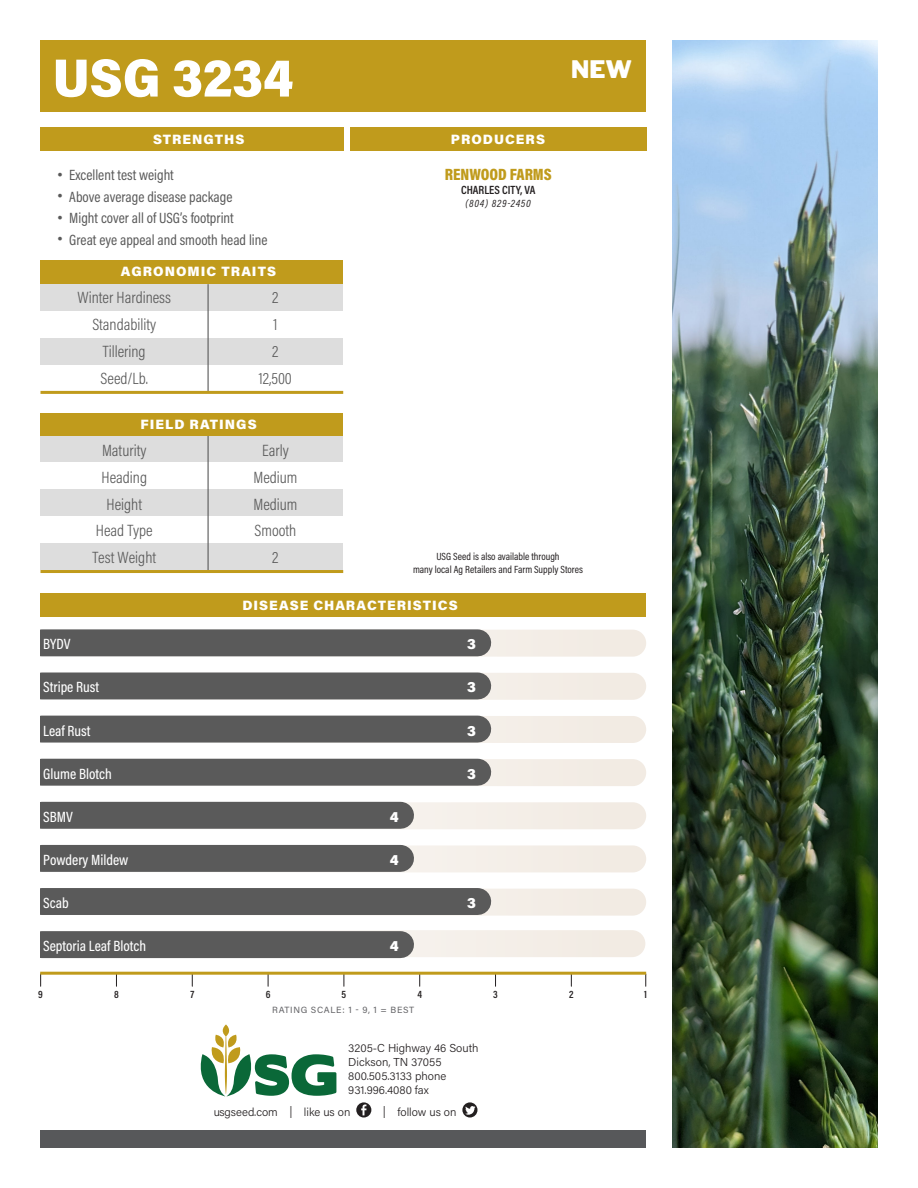
<style>
.page{position:relative;width:918px;height:1188px;background:#fff}
.page>*{position:absolute;margin:0;border:0;box-sizing:border-box;transform-origin:0 0}
.t1{font:900 53.85px "Acumin Pro Semi Condensed";color:#fff}
.t2{font:900 24px "Libre Franklin";color:#fff}
.t3{font:300 16.5px "Acumin Pro Condensed";color:#595959}
.Producer_Name{font:900 16.5px "Acumin Pro Cond";color:#c09b1c}
.t4{font:15px "Acumin Pro Condensed";color:#595959}
.t5{font:500 15px "Acumin Pro Condensed";color:#fff}
.t6{font:900 15px "Acumin Pro";color:#fff}
.t7{font:900 13.5px "Acumin Pro";letter-spacing:.075em;color:#fff}
.Producer{font:600 12px "Acumin Pro Cond";color:#231f20}
.t8{font:300 11.55px/13.8px "Acumin Pro";color:#231f20}
.t9{font:10.5px/12.6px "Acumin Pro Cond";color:#231f20;text-align:center}
.Producer-2{font:italic 10.5px "Acumin Pro Cond";letter-spacing:.075em;color:#231f20}
.t10{font:600 10.5px "Acumin Pro Cond";color:#231f20}
.t11{font:9px "Acumin Pro";letter-spacing:.075em;color:#636366}
.s1{font-family:"Arial"}
</style>
<div class="page">
<svg style="left:40px;top:630px;width:606px;height:27px"></svg>
<svg style="left:40px;top:759px;width:606px;height:27px"></svg>
<svg style="left:40px;top:673px;width:606px;height:27px"></svg>
<svg style="left:40px;top:802px;width:606px;height:27px"></svg>
<svg style="left:40px;top:716px;width:606px;height:27px"></svg>
<svg style="left:40px;top:845px;width:606px;height:27px"></svg>
<svg style="left:201px;top:1024px;width:135px;height:72px"></svg>
<svg style="left:356px;top:1102px;width:15px;height:16px"></svg>
<svg style="left:462px;top:1102px;width:15px;height:16px"></svg>
<div style="left:40px;top:593px;width:606px;height:24px;background:#c09b1c"></div>
<div style="left:40px;top:260px;width:303px;height:24px;background:#c09b1c"></div>
<div style="left:40px;top:413px;width:303px;height:23px;background:#c09b1c"></div>
<div style="left:40px;top:127px;width:304px;height:24px;background:#c09b1c"></div>
<svg style="left:645px;top:974px;width:1px;height:12px"></svg>
<svg style="left:40px;top:974px;width:1px;height:12px"></svg>
<hr style="left:42px;top:972px;width:603px;height:3px;background:#c09b1c">
<div style="left:350px;top:127px;width:296px;height:24px;background:#c09b1c"></div>
<div style="left:40px;top:40px;width:606px;height:72px;background:#c09b1c"></div>
<div style="left:40px;top:1130px;width:606px;height:18px;background:#57585a"></div>
<svg style="left:40px;top:889px;width:606px;height:27px"></svg>
<img style="left:673px;top:40px;width:205px;height:1107px">
<svg style="left:40px;top:930px;width:605px;height:27px"></svg>
<div style="left:42px;top:629px;width:436px;height:27px;background:#5a5a5a"></div>
<div style="left:42px;top:673px;width:436px;height:26px;background:#5a5a5a"></div>
<div style="left:42px;top:716px;width:436px;height:27px;background:#5a5a5a"></div>
<div style="left:42px;top:759px;width:436px;height:27px;background:#5a5a5a"></div>
<div style="left:42px;top:802px;width:359px;height:27px;background:#5a5a5a"></div>
<div style="left:42px;top:845px;width:359px;height:27px;background:#5a5a5a"></div>
<div style="left:42px;top:888px;width:436px;height:27px;background:#5a5a5a"></div>
<div style="left:42px;top:931px;width:359px;height:27px;background:#5a5a5a"></div>
<div style="left:40px;top:437px;width:303px;height:25px;background:#ddd"></div>
<div style="left:40px;top:489px;width:303px;height:27px;background:#ddd"></div>
<div style="left:40px;top:543px;width:303px;height:27px;background:#ddd"></div>
<hr style="left:208px;top:437px;width:1px;height:133px;background:#595959">
<div style="left:40px;top:284px;width:303px;height:27px;background:#ddd"></div>
<div style="left:40px;top:338px;width:303px;height:27px;background:#ddd"></div>
<hr style="left:208px;top:284px;width:1px;height:108px;background:#595959">
<hr style="left:40px;top:391px;width:303px;height:3px;background:#c09b1c">
<hr style="left:40px;top:570px;width:303px;height:3px;background:#c09b1c">
<p class="t1" style="left:53px;top:40px;width:242px">USG 3234</p>
<p class="t7" style="left:153px;top:129px;width:93px">STRENGTHS</p>
<p class="t4" style="left:57px;top:165px;width:118px"><span class="s1">•</span> Excellent test weight</p>
<p class="t4" style="left:57px;top:187px;width:177px"><span class="s1">•</span> Above average disease package</p>
<p class="t4" style="left:57px;top:208px;width:178px"><span class="s1">•</span> Might cover all of USG’s footprint</p>
<p class="t4" style="left:57px;top:230px;width:212px"><span class="s1">•</span> Great eye appeal and smooth head line</p>
<p class="t7" style="left:121px;top:262px;width:157px">AGRONOMIC TRAITS</p>
<p class="t3" style="left:77px;top:287px;width:95px">Winter Hardiness</p>
<p class="t3" style="left:272px;top:287px;width:8px">2</p>
<p class="t3" style="left:92px;top:314px;width:65px">Standability</p>
<p class="t3" style="left:273px;top:314px;width:6px">1</p>
<p class="t3" style="left:103px;top:341px;width:44px">Tillering</p>
<p class="t3" style="left:272px;top:341px;width:8px">2</p>
<p class="t3" style="left:101px;top:368px;width:49px">Seed/Lb.</p>
<p class="t3" style="left:259px;top:368px;width:35px">12,500</p>
<p class="t7" style="left:141px;top:415px;width:118px">FIELD RATINGS</p>
<p class="t3" style="left:102px;top:439px;width:46px">Maturity</p>
<p class="t3" style="left:262px;top:439px;width:28px">Early</p>
<p class="t3" style="left:102px;top:466px;width:47px">Heading</p>
<p class="t3" style="left:253px;top:466px;width:46px">Medium</p>
<p class="t3" style="left:107px;top:493px;width:37px">Height</p>
<p class="t3" style="left:253px;top:493px;width:46px">Medium</p>
<p class="t3" style="left:96px;top:520px;width:58px">Head Type</p>
<p class="t3" style="left:255px;top:520px;width:43px">Smooth</p>
<p class="t3" style="left:92px;top:547px;width:65px">Test Weight</p>
<p class="t3" style="left:272px;top:547px;width:8px">2</p>
<p class="t2" style="left:571px;top:54px;width:62px">NEW</p>
<p class="t7" style="left:451px;top:129px;width:96px">PRODUCERS</p>
<p class="Producer_Name" style="left:445px;top:163px;width:108px">RENWOOD FARMS</p>
<p class="Producer" style="left:461px;top:182px;width:76px">CHARLES CITY, VA</p>
<p class="Producer-2" style="left:466px;top:196px;width:67px">(804) 829-2450</p>
<p class="t9" style="left:413px;top:550px;width:172px">USG Seed is also available through<br>many local Ag Retailers and Farm Supply Stores</p>
<p class="t7" style="left:242px;top:595px;width:217px">DISEASE CHARACTERISTICS</p>
<p class="t5" style="left:43px;top:634px;width:29px">BYDV</p>
<p class="t6" style="left:467px;top:634px;width:10px">3</p>
<p class="t5" style="left:43px;top:678px;width:58px">Stripe Rust</p>
<p class="t6" style="left:467px;top:677px;width:10px">3</p>
<p class="t5" style="left:43px;top:721px;width:49px">Leaf Rust</p>
<p class="t6" style="left:467px;top:720px;width:10px">3</p>
<p class="t5" style="left:43px;top:764px;width:70px">Glume Blotch</p>
<p class="t6" style="left:467px;top:763px;width:10px">3</p>
<p class="t5" style="left:43px;top:807px;width:31px">SBMV</p>
<p class="t6" style="left:390px;top:806px;width:10px">4</p>
<p class="t5" style="left:43px;top:850px;width:87px">Powdery Mildew</p>
<p class="t6" style="left:390px;top:849px;width:10px">4</p>
<p class="t5" style="left:43px;top:893px;width:27px">Scab</p>
<p class="t6" style="left:467px;top:892px;width:10px">3</p>
<p class="t5" style="left:43px;top:936px;width:104px">Septoria Leaf Blotch</p>
<p class="t6" style="left:390px;top:935px;width:10px">4</p>
<p class="t10" style="left:38px;top:988px;width:6px">9</p>
<p class="t10" style="left:114px;top:988px;width:6px">8</p>
<p class="t10" style="left:190px;top:988px;width:5px">7</p>
<p class="t10" style="left:266px;top:988px;width:6px">6</p>
<p class="t10" style="left:342px;top:988px;width:6px">5</p>
<p class="t10" style="left:417px;top:988px;width:6px">4</p>
<p class="t10" style="left:493px;top:988px;width:6px">3</p>
<p class="t10" style="left:569px;top:988px;width:6px">2</p>
<p class="t10" style="left:644px;top:988px;width:4px">1</p>
<p class="t11" style="left:272px;top:1004px;width:144px">RATING SCALE: 1 - 9, 1 = BEST</p>
<p class="t8" style="left:348px;top:1041px;width:132px">3205-C Highway 46 South<br>Dickson, TN 37055<br>800.505.3133 phone<br>931.996.4080 fax</p>
<p class="t8" style="left:213px;top:1105px;width:139px">usgseed.com | like us on</p>
<p class="t8" style="left:383px;top:1105px;width:75px">| follow us on</p>
</div>
